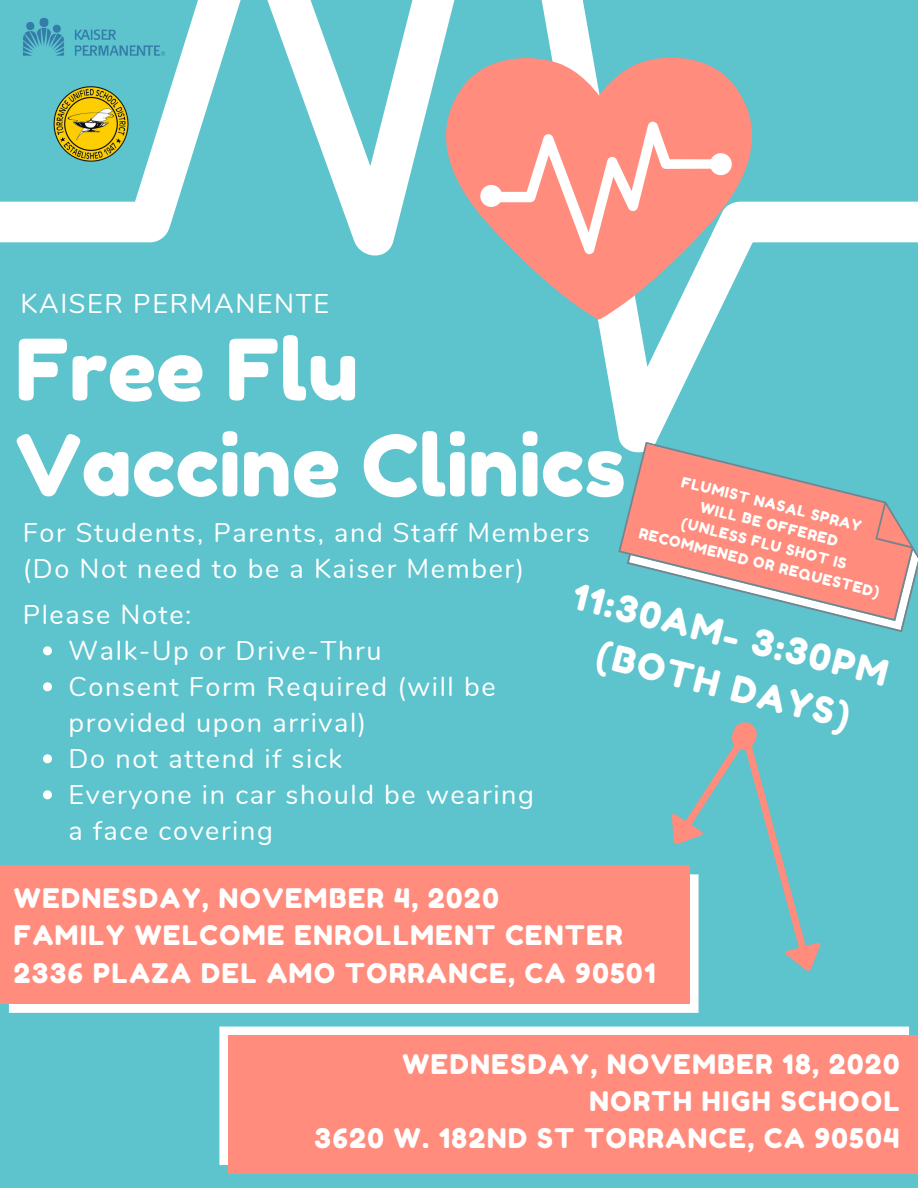
<style>
.page{position:relative;width:918px;height:1188px;background:#5dc3cc}
.page>*{position:absolute;margin:0;border:0;box-sizing:border-box;transform-origin:0 0}
.t1{font:84.45px/96px "Fredoka One";color:#fff}
.t2{font:36px/50.7px "Fredoka One";color:#fff;text-align:center}
.t3{font:27px/36px "Nunito";letter-spacing:.06em;color:#fff}
.t4{font:27px/37.2px "Fredoka One";letter-spacing:.06em;color:#fff}
.t5{font:14.55px/20px "Fredoka One";color:#fff;text-align:center}
</style>
<div class="page">
<svg style="left:0;top:0;width:918px;height:442px"></svg>
<svg style="left:446px;top:58px;width:306px;height:262px;fill:#ff8c7c"></svg>
<svg style="left:480px;top:122px;width:252px;height:132px"></svg>
<svg style="left:9px;top:976px;width:690px;height:37px;fill:#fff"></svg>
<div style="left:0;top:865px;width:690px;height:139px;background:#ff8c7c"></div>
<div style="left:219px;top:1027px;width:690px;height:138px;background:#fff"></div>
<div style="left:228px;top:1035px;width:690px;height:139px;background:#ff8c7c"></div>
<svg style="left:671px;top:722px;width:150px;height:254px"></svg>
<img style="left:53px;top:85px;width:77px;height:81px">
<svg style="left:43px;top:646px;width:9px;height:9px"></svg>
<svg style="left:43px;top:682px;width:9px;height:9px"></svg>
<svg style="left:43px;top:754px;width:9px;height:9px"></svg>
<svg style="left:43px;top:790px;width:9px;height:9px"></svg>
<img style="left:16px;top:15px;width:152px;height:51px">
<svg style="left:618px;top:442px;width:300px;height:190px;fill:#ff8c7c"></svg>
<p class="t3" style="left:21px;top:286px;width:310px">KAISER PERMANENTE</p>
<h1 class="t1" style="left:15px;top:321px;width:612px">Free Flu<br>Vaccine Clinics</h1>
<p class="t5" style="left:656px;top:465px;width:248px;rotate:14deg">FLUMIST NASAL SPRAY<br>WILL BE OFFERED<br>(UNLESS FLU SHOT IS<br>RECOMMENED OR REQUESTED)</p>
<p class="t3" style="left:23px;top:515px;width:568px">For Students, Parents, and Staff Members (Do Not need to be a Kaiser Member)</p>
<h2 class="t2" style="left:580px;top:571px;width:325px;rotate:14deg">11:30AM- 3:30PM (BOTH DAYS)</h2>
<p class="t3" style="left:23px;top:597px;width:170px">Please Note:</p>
<p class="t3" style="left:69px;top:633px;width:429px">Walk-Up or Drive-Thru<br>Consent Form Required (will be</p>
<p class="t3" style="left:69px;top:705px;width:299px">provided upon arrival)</p>
<p class="t3" style="left:69px;top:741px;width:467px">Do not attend if sick<br>Everyone in car should be wearing</p>
<p class="t3" style="left:69px;top:813px;width:206px">a face covering</p>
<p class="t4" style="left:14px;top:880px;width:643px">WEDNESDAY, NOVEMBER 4, 2020<br>FAMILY WELCOME ENROLLMENT CENTER<br>2336 PLAZA DEL AMO TORRANCE, CA 90501</p>
<p class="t4" style="left:315px;top:1045px;width:586px;text-align:right">WEDNESDAY, NOVEMBER 18, 2020<br>NORTH HIGH SCHOOL<br>3620 W. 182ND ST TORRANCE, CA 90504</p>
</div>
